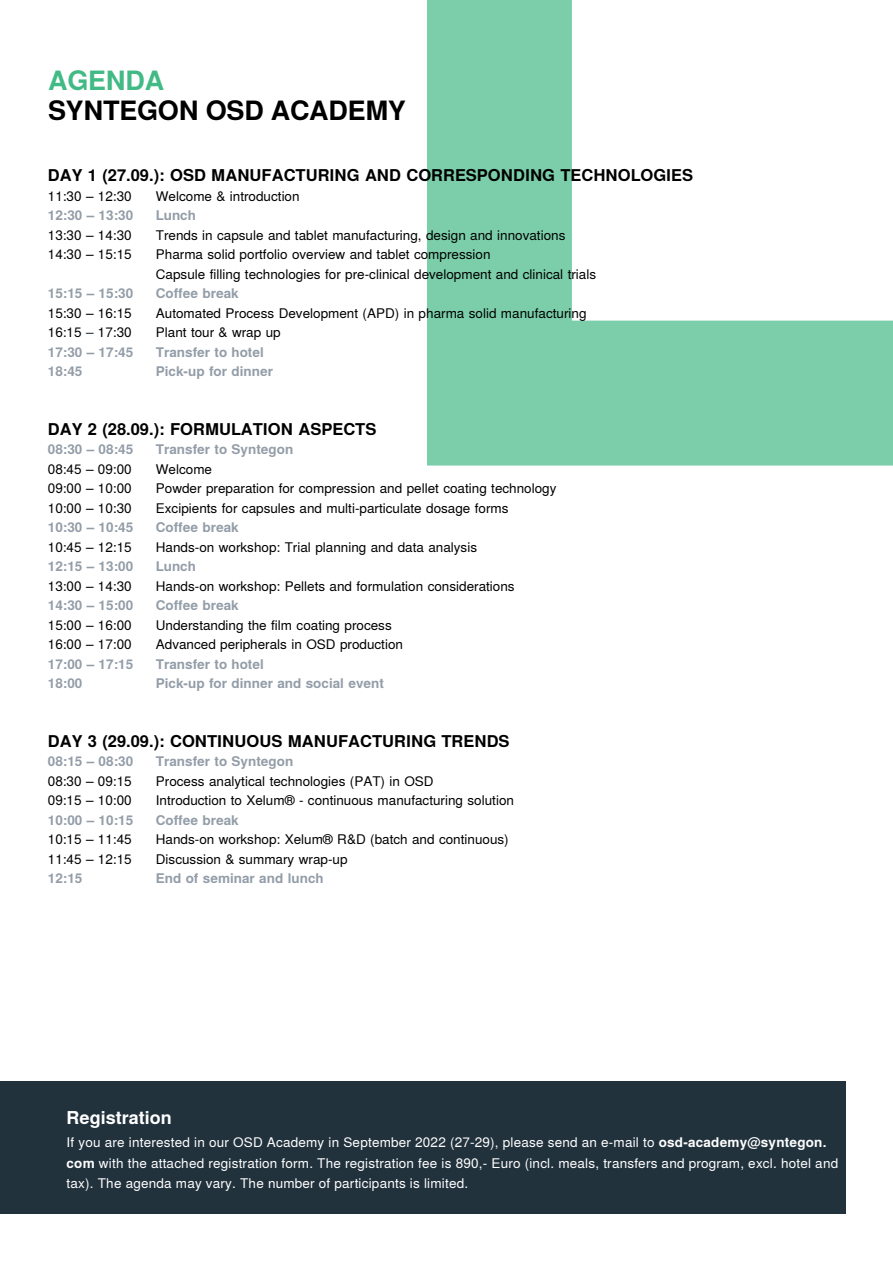
<style>
.page{position:relative;width:893px;height:1263px;background:#fff}
.page>*{position:absolute;margin:0;border:0;box-sizing:border-box;transform-origin:0 0}
.t1{font:700 27px "Syntegon";letter-spacing:-.01em;color:#000}
.t2{font:700 27px "Syntegon";letter-spacing:-.01em;color:#42ba85}
.t3{font:700 18px "Syntegon";color:#fff}
.t4{font:700 16.5px "Syntegon";color:#000}
.t5{font:13.5px/19.5px "Syntegon";color:#000}
.t6{font:700 13.5px "Syntegon";color:#939da8}
.t7{font:13.5px/20.4px "Syntegon";letter-spacing:.015em;color:#fff}
.s1{color:#1f2e3d}
.s2{font-weight:700}
</style>
<div class="page">
<svg style="left:427px;top:0;width:466px;height:465px;fill:#7bcea9"></svg>
<div style="left:0;top:1081px;width:845px;height:133px;background:#22323d"></div>
<h1 class="t2" style="left:48px;top:60px;width:118px">AGENDA</h1>
<h1 class="t1" style="left:48px;top:90px;width:359px">SYNTEGON OSD ACADEMY</h1>
<p class="t4" style="left:48px;top:163px;width:647px">DAY 1 (27.09.): OSD MANUFACTURING AND CORRESPONDING TECHNOLOGIES</p>
<p class="t5" style="left:48px;top:185px;width:85px">11:30 – 12:30</p>
<p class="t5" style="left:156px;top:185px;width:145px">Welcome &amp; introduction</p>
<p class="t6" style="left:48px;top:205px;width:87px">12:30 – 13:30</p>
<p class="t6" style="left:156px;top:205px;width:42px">Lunch</p>
<p class="t5" style="left:48px;top:224px;width:85px">13:30 – 14:30</p>
<p class="t5" style="left:156px;top:224px;width:411px">Trends in capsule and tablet manufacturing, design and innovations</p>
<p class="t5" style="left:48px;top:244px;width:85px">14:30 – 15:15</p>
<p class="t5" style="left:156px;top:244px;width:442px">Pharma solid portfolio overview and tablet compression<br>Capsule filling technologies for pre-clinical development and clinical trials</p>
<p class="t6" style="left:48px;top:283px;width:87px">15:15 – 15:30</p>
<p class="t6" style="left:156px;top:283px;width:85px">Coffee break</p>
<p class="t5" style="left:48px;top:302px;width:85px">15:30 – 16:15</p>
<p class="t5" style="left:156px;top:302px;width:432px">Automated Process Development (APD) in pharma solid manufacturing</p>
<p class="t5" style="left:48px;top:322px;width:85px">16:15 <span class="s1">–</span> 17:30</p>
<p class="t5" style="left:156px;top:322px;width:126px">Plant tour &amp; wrap up</p>
<p class="t6" style="left:48px;top:342px;width:87px">17:30 – 17:45</p>
<p class="t6" style="left:156px;top:342px;width:110px">Transfer to hotel</p>
<p class="t6" style="left:48px;top:361px;width:36px">18:45</p>
<p class="t6" style="left:156px;top:361px;width:119px">Pick-up for dinner</p>
<p class="t4" style="left:48px;top:417px;width:330px">DAY 2 (28.09.): FORMULATION ASPECTS</p>
<p class="t6" style="left:48px;top:439px;width:87px">08:30 – 08:45</p>
<p class="t6" style="left:156px;top:439px;width:139px">Transfer to Syntegon</p>
<p class="t5" style="left:48px;top:458px;width:85px">08:45 – 09:00</p>
<p class="t5" style="left:156px;top:458px;width:58px">Welcome</p>
<p class="t5" style="left:48px;top:478px;width:85px">09:00 – 10:00</p>
<p class="t5" style="left:156px;top:478px;width:402px">Powder preparation for compression and pellet coating technology</p>
<p class="t5" style="left:48px;top:497px;width:85px">10:00 – 10:30</p>
<p class="t5" style="left:156px;top:497px;width:354px">Excipients for capsules and multi-particulate dosage forms</p>
<p class="t6" style="left:48px;top:517px;width:87px">10:30 – 10:45</p>
<p class="t6" style="left:156px;top:517px;width:85px">Coffee break</p>
<p class="t5" style="left:48px;top:536px;width:85px">10:45 – 12:15</p>
<p class="t5" style="left:156px;top:536px;width:323px">Hands-on workshop: Trial planning and data analysis</p>
<p class="t6" style="left:48px;top:556px;width:87px">12:15 – 13:00</p>
<p class="t6" style="left:156px;top:556px;width:42px">Lunch</p>
<p class="t5" style="left:48px;top:575px;width:85px">13:00 – 14:30</p>
<p class="t5" style="left:156px;top:575px;width:360px">Hands-on workshop: Pellets and formulation considerations</p>
<p class="t6" style="left:48px;top:595px;width:87px">14:30 – 15:00</p>
<p class="t6" style="left:156px;top:595px;width:85px">Coffee break</p>
<p class="t5" style="left:48px;top:614px;width:85px">15:00 – 16:00</p>
<p class="t5" style="left:156px;top:614px;width:237px">Understanding the film coating process</p>
<p class="t5" style="left:48px;top:634px;width:85px">16:00 – 17:00</p>
<p class="t5" style="left:156px;top:634px;width:249px">Advanced peripherals in OSD production</p>
<p class="t6" style="left:48px;top:654px;width:87px">17:00 – 17:15</p>
<p class="t6" style="left:156px;top:654px;width:110px">Transfer to hotel</p>
<p class="t6" style="left:48px;top:673px;width:36px">18:00</p>
<p class="t6" style="left:156px;top:673px;width:230px">Pick-up for dinner and social event</p>
<p class="t4" style="left:48px;top:729px;width:463px">DAY 3 (29.09.): CONTINUOUS MANUFACTURING TRENDS</p>
<p class="t6" style="left:48px;top:751px;width:87px">08:15 – 08:30</p>
<p class="t6" style="left:156px;top:751px;width:139px">Transfer to Syntegon</p>
<p class="t5" style="left:48px;top:770px;width:85px">08:30 – 09:15</p>
<p class="t5" style="left:156px;top:770px;width:279px">Process analytical technologies (PAT) in OSD</p>
<p class="t5" style="left:48px;top:790px;width:85px">09:15 – 10:00</p>
<p class="t5" style="left:156px;top:790px;width:360px">Introduction to Xelum® - continuous manufacturing solution</p>
<p class="t6" style="left:48px;top:810px;width:87px">10:00 – 10:15</p>
<p class="t6" style="left:156px;top:810px;width:85px">Coffee break</p>
<p class="t5" style="left:48px;top:829px;width:85px">10:15 – 11:45</p>
<p class="t5" style="left:156px;top:829px;width:354px">Hands-on workshop: Xelum® R&amp;D (batch and continuous)</p>
<p class="t5" style="left:48px;top:848px;width:85px">11:45 – 12:15</p>
<p class="t5" style="left:156px;top:848px;width:193px">Discussion &amp; summary wrap-up</p>
<p class="t6" style="left:48px;top:868px;width:36px">12:15</p>
<p class="t6" style="left:156px;top:868px;width:169px">End of seminar and lunch</p>
<h2 class="t3" style="left:67px;top:1104px;width:107px">Registration</h2>
<p class="t7" style="left:67px;top:1132px;width:773px">If you are interested in our OSD Academy in September 2022 (27-29), please send an e-mail to <span class="s2">osd-academy@syntegon. com</span> with the attached registration form. The registration fee is 890,- Euro (incl. meals, transfers and program, excl. hotel and tax). The agenda may vary. The number of participants is limited.</p>
</div>
